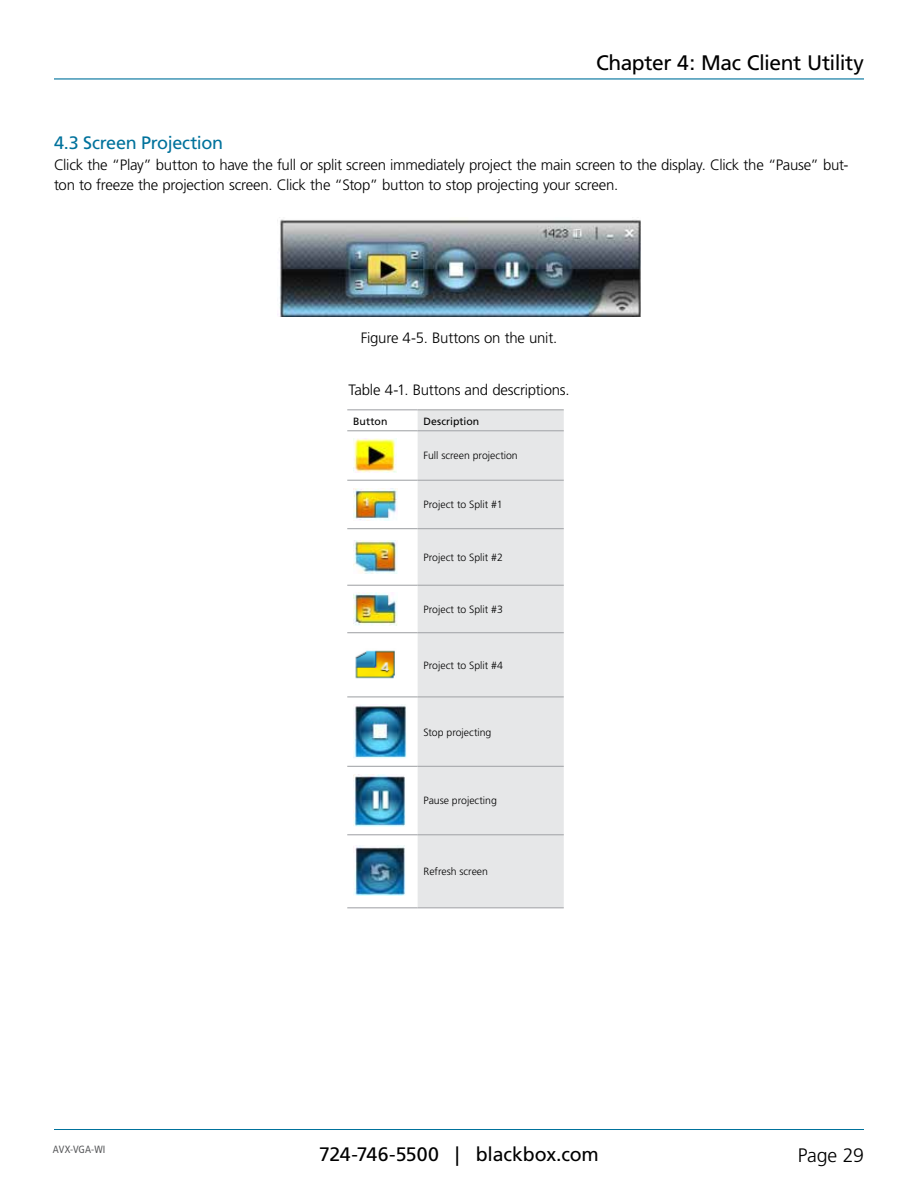
<style>
.page{position:relative;width:918px;height:1188px;background:#fff}
.page>*{position:absolute;margin:0;border:0;box-sizing:border-box;transform-origin:0 0}
.t1{font:21px "Frutiger";letter-spacing:-.025em;color:#000}
.t2{font:19.5px "Frutiger";letter-spacing:-.005em;color:#000}
.t3{font:300 19.5px "Frutiger";letter-spacing:-.015em;color:#000}
.t4{font:18px "Frutiger";letter-spacing:-.02em;color:#00729c}
.t5{font:300 15px/19.5px "Frutiger";letter-spacing:-.015em;color:#000}
.t6{font:300 10.5px "Frutiger";letter-spacing:-.005em;color:#000}
.t7{font:10.5px "Frutiger";letter-spacing:.005em;color:#000}
.t8{font:condensed 10.5px "Frutiger";letter-spacing:.01em;color:#58595b}
</style>
<div class="page">
<hr style="left:54px;top:1129px;width:810px;height:1px;background:#00729c">
<hr style="left:54px;top:78px;width:810px;height:2px;background:#00729c">
<img style="left:279px;top:219px;width:361px;height:98px">
<svg style="left:347px;top:410px;width:71px;height:426px"></svg>
<div style="left:418px;top:410px;width:146px;height:497px;background:#e6e7e8"></div>
<hr style="left:347px;top:409px;width:71px;height:1px;background:#a7a9ac">
<hr style="left:418px;top:409px;width:146px;height:1px;background:#a7a9ac">
<hr style="left:347px;top:430px;width:71px;height:1px;background:#a7a9ac">
<hr style="left:418px;top:430px;width:146px;height:1px;background:#a7a9ac">
<hr style="left:347px;top:480px;width:71px;height:1px;background:#a7a9ac">
<hr style="left:418px;top:480px;width:146px;height:1px;background:#a7a9ac">
<hr style="left:347px;top:528px;width:71px;height:1px;background:#a7a9ac">
<hr style="left:418px;top:528px;width:146px;height:1px;background:#a7a9ac">
<hr style="left:347px;top:585px;width:71px;height:1px;background:#a7a9ac">
<hr style="left:418px;top:585px;width:146px;height:1px;background:#a7a9ac">
<hr style="left:347px;top:632px;width:71px;height:1px;background:#a7a9ac">
<hr style="left:418px;top:632px;width:146px;height:1px;background:#a7a9ac">
<hr style="left:347px;top:696px;width:71px;height:1px;background:#a7a9ac">
<hr style="left:418px;top:696px;width:146px;height:1px;background:#a7a9ac">
<hr style="left:347px;top:766px;width:71px;height:1px;background:#a7a9ac">
<hr style="left:418px;top:766px;width:146px;height:1px;background:#a7a9ac">
<hr style="left:347px;top:834px;width:71px;height:1px;background:#a7a9ac">
<hr style="left:418px;top:834px;width:146px;height:1px;background:#a7a9ac">
<hr style="left:347px;top:907px;width:71px;height:1px;background:#a7a9ac">
<hr style="left:418px;top:907px;width:146px;height:1px;background:#a7a9ac">
<img style="left:353px;top:439px;width:44px;height:33px">
<img style="left:353px;top:488px;width:45px;height:33px">
<img style="left:353px;top:541px;width:45px;height:32px">
<img style="left:353px;top:592px;width:44px;height:34px">
<img style="left:353px;top:649px;width:45px;height:32px">
<img style="left:353px;top:705px;width:54px;height:53px">
<img style="left:353px;top:774px;width:54px;height:53px">
<img style="left:353px;top:845px;width:53px;height:51px">
<h1 class="t1" style="left:596px;top:50px;width:269px">Chapter 4: Mac Client Utility</h1>
<p class="t4" style="left:54px;top:132px;width:171px">4.3 Screen Projection</p>
<p class="t5" style="left:54px;top:155px;width:796px">Click the “Play” button to have the full or split screen immediately project the main screen to the display. Click the “Pause” but&shy;ton to freeze the projection screen. Click the “Stop” button to stop projecting your screen.</p>
<p class="t5" style="left:361px;top:329px;width:198px">Figure 4-5. Buttons on the unit.</p>
<p class="t5" style="left:348px;top:380px;width:223px">Table 4-1. Buttons and descriptions.</p>
<p class="t7" style="left:353px;top:415px;width:36px">Button</p>
<p class="t7" style="left:424px;top:415px;width:57px">Description</p>
<p class="t6" style="left:424px;top:450px;width:96px">Full screen projection</p>
<p class="t6" style="left:424px;top:499px;width:80px">Project to Split #1</p>
<p class="t6" style="left:424px;top:551px;width:81px">Project to Split #2</p>
<p class="t6" style="left:424px;top:603px;width:81px">Project to Split #3</p>
<p class="t6" style="left:424px;top:659px;width:81px">Project to Split #4</p>
<p class="t6" style="left:424px;top:726px;width:69px">Stop projecting</p>
<p class="t6" style="left:424px;top:795px;width:75px">Pause projecting</p>
<p class="t8" style="left:53px;top:1143px;width:54px">AVX-VGA-WI</p>
<p class="t6" style="left:424px;top:866px;width:66px">Refresh screen</p>
<h2 class="t2" style="left:319px;top:1143px;width:281px">724-746-5500 | blackbox.com</h2>
<h2 class="t3" style="left:798px;top:1144px;width:68px">Page 29</h2>
</div>
